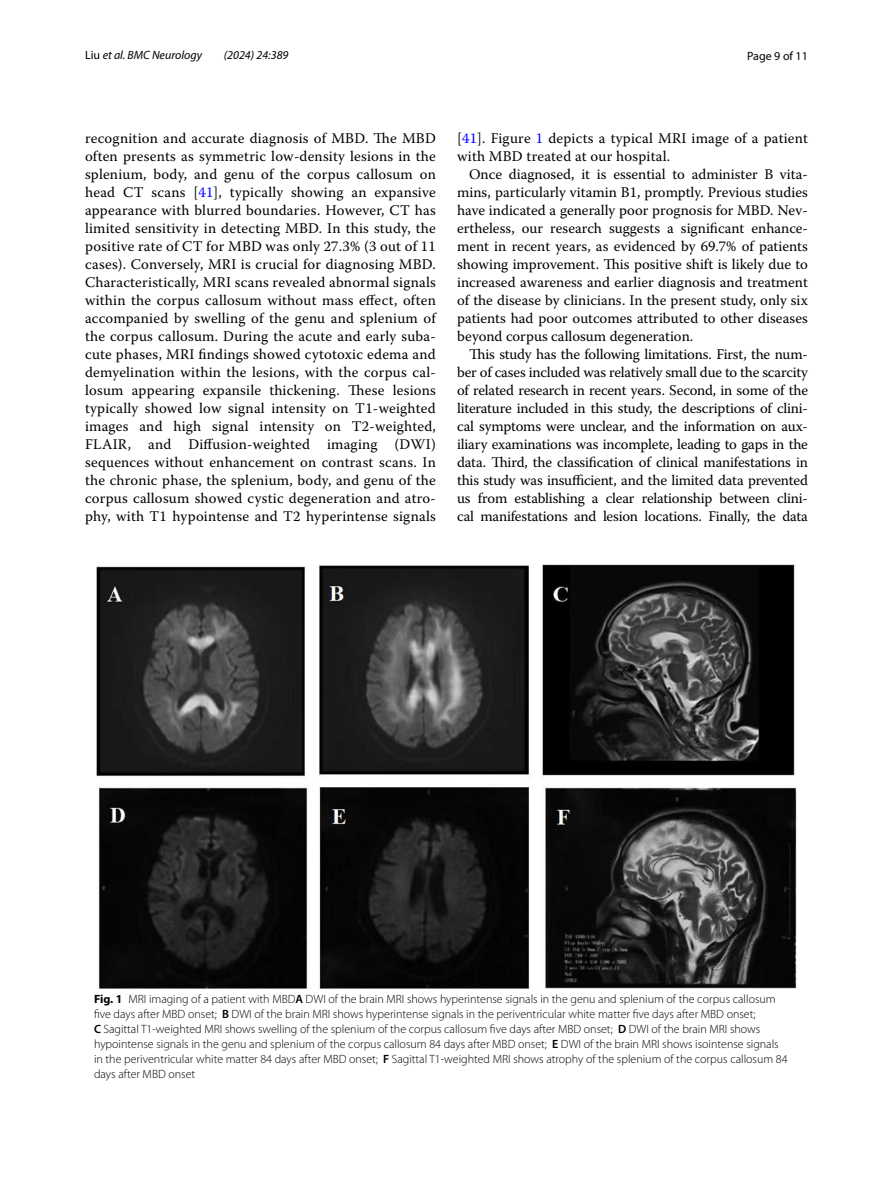
<style>
.page{position:relative;width:893px;height:1187px;background:#fff}
.page>*{position:absolute;margin:0;border:0;box-sizing:border-box;transform-origin:0 0}
.t1{font:14.7px/18px "Warnock Pro";letter-spacing:.01em;color:#000;text-align:justify}
.t2{font:300 12px/15px "Myriad Pro";color:#000}
.t3{font:italic 12px "Myriad Pro";color:#000}
.t4{font:12px "Myriad Pro";color:#000}
.s1{font-style:normal}
.s2{color:#00f}
.s3{font-weight:700}
.s4{font-weight:600}
</style>
<div class="page">
<img style="left:96px;top:564px;width:701px;height:424px">
<p class="t3" style="left:85px;top:48px;width:118px"><span class="s1">Liu</span> et al. BMC Neurology</p>
<p class="t3" style="left:224px;top:48px;width:66px">(2024) 24:389</p>
<p class="t4" style="left:747px;top:48px;width:62px">Page 9 of 11</p>
<p class="t1" style="left:85px;top:128px;width:352px">recognition and accurate diagnosis of MBD. The MBD often presents as symmetric low-density lesions in the splenium, body, and genu of the corpus callosum on head CT scans [<span class="s2">41</span>], typically showing an expansive appearance with blurred boundaries. However, CT has limited sensitivity in detecting MBD. In this study, the positive rate of CT for MBD was only 27.3% (3 out of 11 cases). Conversely, MRI is crucial for diagnosing MBD.<br>Characteristically, MRI scans revealed abnormal signals within the corpus callosum without mass effect, often accompanied by swelling of the genu and splenium of the corpus callosum. During the acute and early suba&shy;cute phases, MRI findings showed cytotoxic edema and demyelination within the lesions, with the corpus cal&shy;losum appearing expansile thickening. These lesions typically showed low signal intensity on T1-weighted images and high signal intensity on T2-weighted, FLAIR, and Diffusion-weighted imaging (DWI) sequences without enhancement on contrast scans. In the chronic phase, the splenium, body, and genu of the corpus callosum showed cystic degeneration and atro&shy;phy, with T1 hypointense and T2 hyperintense signals</p>
<p class="t1" style="left:457px;top:128px;width:352px">[<span class="s2">41</span>]. Figure <span class="s2">1</span> depicts a typical MRI image of a patient with MBD treated at our hospital.</p>
<p class="t1" style="left:457px;top:164px;width:352px;text-indent:12px">Once diagnosed, it is essential to administer B vita&shy;mins, particularly vitamin B1, promptly. Previous studies have indicated a generally poor prognosis for MBD. Nev&shy;ertheless, our research suggests a significant enhance&shy;ment in recent years, as evidenced by 69.7% of patients showing improvement. This positive shift is likely due to increased awareness and earlier diagnosis and treatment of the disease by clinicians. In the present study, only six patients had poor outcomes attributed to other diseases beyond corpus callosum degeneration.</p>
<p class="t1" style="left:457px;top:344px;width:352px;text-indent:12px">This study has the following limitations. First, the num&shy;ber of cases included was relatively small due to the scarcity of related research in recent years. Second, in some of the literature included in this study, the descriptions of clini&shy;cal symptoms were unclear, and the information on aux&shy;iliary examinations was incomplete, leading to gaps in the data. Third, the classification of clinical manifestations in this study was insufficient, and the limited data prevented us from establishing a clear relationship between clini&shy;cal manifestations and lesion locations. Finally, the data</p>
<p class="t2" style="left:94px;top:991px;width:695px"><span class="s3">Fig. 1</span> MRI imaging of a patient with MBD<span class="s4">A</span> DWI of the brain MRI shows hyperintense signals in the genu and splenium of the corpus callosum five days after MBD onset; <span class="s4">B</span> DWI of the brain MRI shows hyperintense signals in the periventricular white matter five days after MBD onset;<br><span class="s4">C</span> Sagittal T1-weighted MRI shows swelling of the splenium of the corpus callosum five days after MBD onset; <span class="s4">D</span> DWI of the brain MRI shows hypointense signals in the genu and splenium of the corpus callosum 84 days after MBD onset; <span class="s4">E</span> DWI of the brain MRI shows isointense signals in the periventricular white matter 84 days after MBD onset; <span class="s4">F</span> Sagittal T1-weighted MRI shows atrophy of the splenium of the corpus callosum 84 days after MBD onset</p>
</div>
